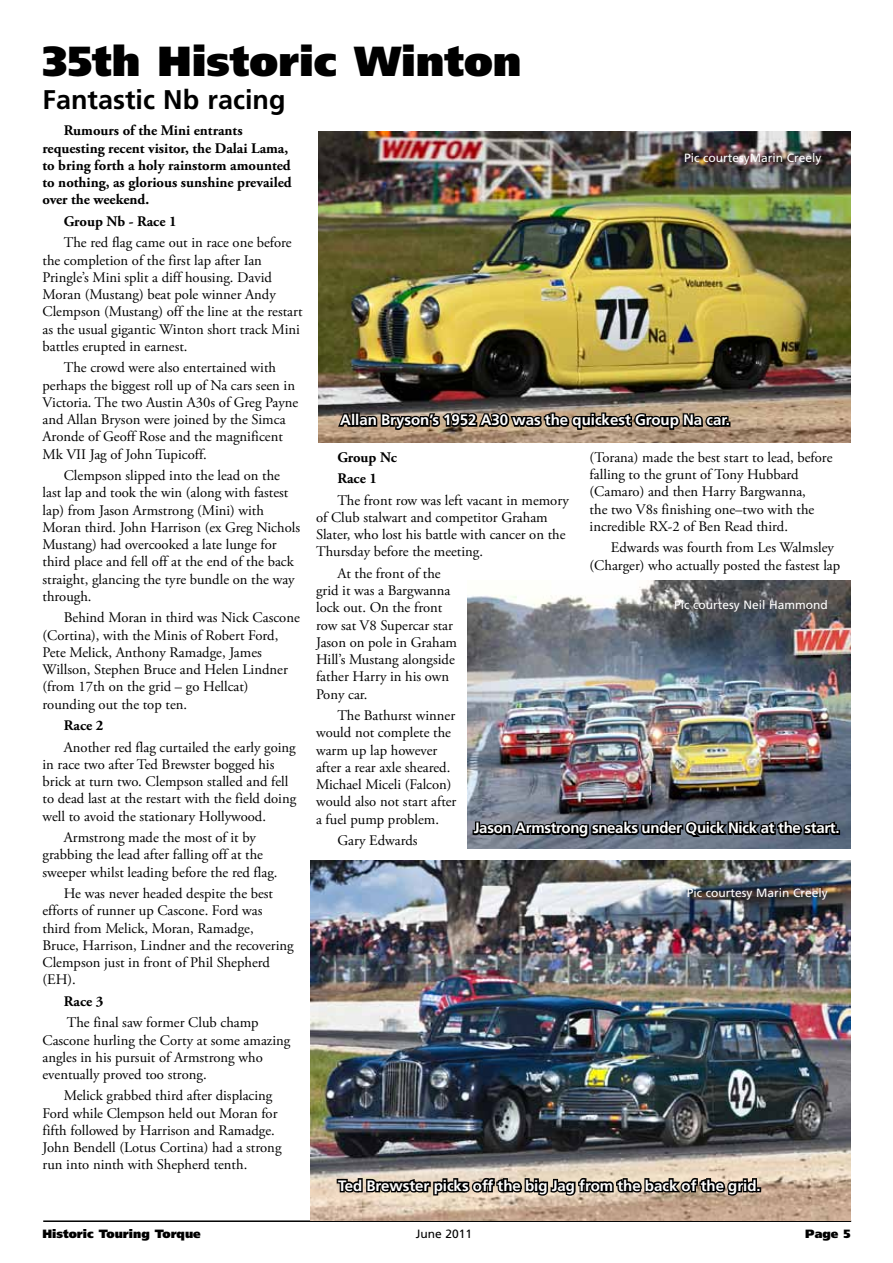
<style>
.page{position:relative;width:893px;height:1263px;background:#fff}
.page>*{position:absolute;margin:0;border:0;box-sizing:border-box;transform-origin:0 0}
.t1{font:900 42px "Frutiger";color:#000}
.t2{font:700 27px "Frutiger";color:#000}
.t3{font:700 15px "Frutiger";color:#fff}
.t4{font:700 15px "Frutiger";letter-spacing:-.02em;color:#fff}
.t5{font:14.7px/17.2px "Adobe Garamond Pro";color:#000}
.t6{font:700 14.7px/17.2px "Adobe Garamond Pro";color:#000}
.t7{font:12px "Frutiger";color:#fff}
.t8{font:900 12px "Frutiger";color:#000}
.t9{font:12px "Frutiger";color:#000}
</style>
<div class="page">
<hr style="left:43px;top:1220px;width:808px;height:2px;background:#000">
<img style="left:319px;top:132px;width:531px;height:310px">
<img style="left:310px;top:860px;width:540px;height:360px">
<img style="left:468px;top:580px;width:382px;height:268px">
<svg style="left:470px;top:807px;width:370px;height:69px"></svg>
<svg style="left:335px;top:1163px;width:426px;height:58px"></svg>
<svg style="left:336px;top:397px;width:394px;height:46px"></svg>
<h1 class="t1" style="left:43px;top:36px;width:481px">35th Historic Winton</h1>
<h2 class="t2" style="left:43px;top:84px;width:245px">Fantastic Nb racing</h2>
<p class="t6" style="left:43px;top:122px;width:251px;text-indent:21px">Rumours of the Mini entrants requesting recent visitor, the Dalai Lama, to bring forth a holy rainstorm amounted to nothing, as glorious sunshine prevailed over the weekend.</p>
<p class="t6" style="left:64px;top:213px;width:114px">Group Nb - Race 1</p>
<p class="t5" style="left:43px;top:235px;width:262px;text-indent:21px">The red flag came out in race one before the completion of the first lap after Ian Pringle’s Mini split a diff housing. David Moran (Mustang) beat pole winner Andy Clempson (Mustang) off the line at the restart as the usual gigantic Winton short track Mini battles erupted in earnest.</p>
<p class="t5" style="left:43px;top:360px;width:257px;text-indent:21px">The crowd were also entertained with perhaps the biggest roll up of Na cars seen in Victoria. The two Austin A30s of Greg Payne and Allan Bryson were joined by the Simca Aronde of Geoff Rose and the magnificent Mk VII Jag of John Tupicoff.</p>
<p class="t5" style="left:43px;top:467px;width:259px;text-indent:21px">Clempson slipped into the lead on the last lap and took the win (along with fastest lap) from Jason Armstrong (Mini) with Moran third. John Harrison (ex Greg Nichols Mustang) had overcooked a late lunge for third place and fell off at the end of the back straight, glancing the tyre bundle on the way through.</p>
<p class="t5" style="left:43px;top:609px;width:259px;text-indent:21px">Behind Moran in third was Nick Cascone (Cortina), with the Minis of Robert Ford, Pete Melick, Anthony Ramadge, James Willson, Stephen Bruce and Helen Lindner (from 17th on the grid – go Hellcat) rounding out the top ten.</p>
<p class="t6" style="left:64px;top:717px;width:41px">Race 2</p>
<p class="t5" style="left:43px;top:739px;width:255px;text-indent:21px">Another red flag curtailed the early going in race two after Ted Brewster bogged his brick at turn two. Clempson stalled and fell to dead last at the restart with the field doing well to avoid the stationary Hollywood.</p>
<p class="t5" style="left:43px;top:829px;width:237px;text-indent:21px">Armstrong made the most of it by grabbing the lead after falling off at the sweeper whilst leading before the red flag.</p>
<p class="t5" style="left:43px;top:885px;width:253px;text-indent:21px">He was never headed despite the best efforts of runner up Cascone. Ford was third from Melick, Moran, Ramadge, Bruce, Harrison, Lindner and the recovering Clempson just in front of Phil Shepherd (EH).</p>
<p class="t6" style="left:64px;top:993px;width:41px">Race 3</p>
<p class="t5" style="left:43px;top:1014px;width:249px;text-indent:24px">The final saw former Club champ Cascone hurling the Corty at some amazing angles in his pursuit of Armstrong who eventually proved too strong.</p>
<p class="t5" style="left:43px;top:1088px;width:240px;text-indent:21px">Melick grabbed third after displacing Ford while Clempson held out Moran for fifth followed by Harrison and Ramadge.<br>John Bendell (Lotus Cortina) had a strong run into ninth with Shepherd tenth.</p>
<p class="t7" style="left:684px;top:151px;width:139px">Pic courtesyMarin Creely</p>
<p class="t3" style="left:340px;top:411px;width:391px">Allan Bryson’s 1952 A30 was the quickest Group Na car.</p>
<p class="t5" style="left:590px;top:449px;width:244px">(Torana) made the best start to lead, before falling to the grunt of Tony Hubbard (Camaro) and then Harry Bargwanna,<br>the two V8s finishing one–two with the incredible RX-2 of Ben Read third.</p>
<p class="t5" style="left:590px;top:540px;width:252px;text-indent:21px">Edwards was fourth from Les Walmsley (Charger) who actually posted the fastest lap</p>
<p class="t6" style="left:337px;top:447px;width:61px;line-height:21.5px">Group Nc<br>Race 1</p>
<p class="t5" style="left:316px;top:492px;width:254px;text-indent:21px">The front row was left vacant in memory of Club stalwart and competitor Graham Slater, who lost his battle with cancer on the Thursday before the meeting.</p>
<p class="t5" style="left:316px;top:565px;width:143px;text-indent:21px">At the front of the grid it was a Bargwanna lock out. On the front row sat V8 Supercar star<br>Jason on pole in Graham<br>Hill’s Mustang alongside father Harry in his own<br>Pony car.</p>
<p class="t5" style="left:316px;top:707px;width:142px;text-indent:21px">The Bathurst winner would not complete the warm up lap however after a rear axle sheared.<br>Michael Miceli (Falcon) would also not start after a fuel pump problem.</p>
<p class="t5" style="left:337px;top:832px;width:82px">Gary Edwards</p>
<p class="t7" style="left:674px;top:598px;width:155px">Pic courtesy Neil Hammond</p>
<p class="t4" style="left:474px;top:819px;width:367px">Jason Armstrong sneaks under Quick Nick at the start.</p>
<p class="t7" style="left:687px;top:885px;width:143px">Pic courtesy Marin Creely</p>
<p class="t3" style="left:338px;top:1177px;width:424px">Ted Brewster picks off the big Jag from the back of the grid.</p>
<p class="t8" style="left:43px;top:1226px;width:160px">Historic Touring Torque</p>
<p class="t9" style="left:416px;top:1227px;width:58px">June 2011</p>
<p class="t8" style="left:805px;top:1226px;width:47px">Page 5</p>
</div>
